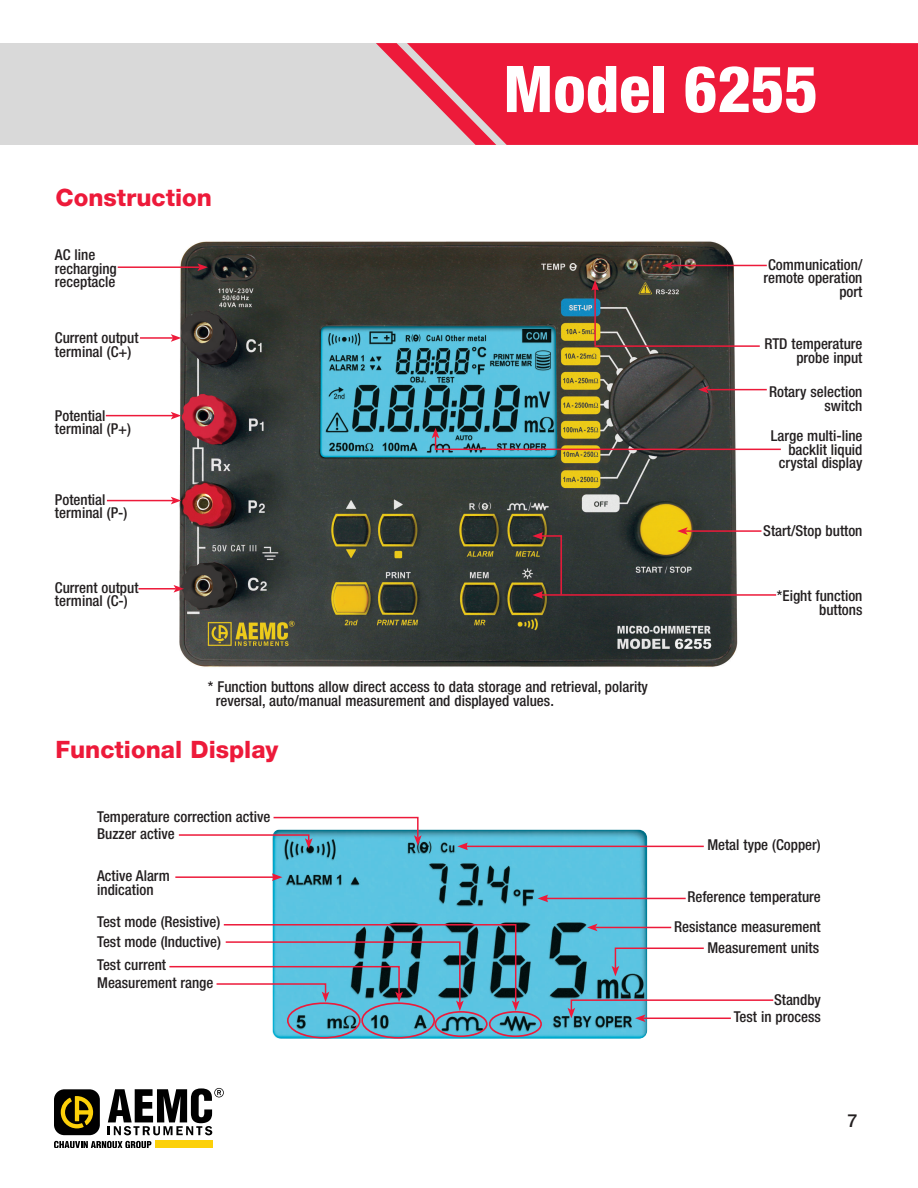
<style>
.page{position:relative;width:918px;height:1188px;background:#fff}
.page>*{position:absolute;margin:0;border:0;box-sizing:border-box;transform-origin:0 0}
.t1{font:800 condensed 64.5px "Helvetica Neue LT Std";color:#fff}
.t2{font:800 24px "Helvetica Neue LT Std";color:#ed1a3a}
.t3{font:500 18px "Helvetica Neue LT Std";color:#231f20}
.t4{font:500 condensed 15px/13.5px "Helvetica Neue LT Std";color:#231f20}
</style>
<div class="page">
<div style="left:0;top:43px;width:891px;height:102px;background:#d9d9d9"></div>
<svg style="left:376px;top:43px;width:31px;height:32px"></svg>
<svg style="left:407px;top:43px;width:511px;height:102px;background:#eb2644"></svg>
<div style="left:155px;top:1141px;width:57px;height:7px;background:#fcd009"></div>
<svg style="left:54px;top:1141px;width:97px;height:7px"></svg>
<div style="left:54px;top:1089px;width:46px;height:46px;background:#000;border-radius:10px"></div>
<svg style="left:61px;top:1096px;width:32px;height:32px"></svg>
<svg style="left:108px;top:1088px;width:116px;height:47px"></svg>
<img style="left:179px;top:241px;width:570px;height:426px">
<hr style="left:707px;top:389px;width:60px;height:1px;background:#ed1a3a">
<svg style="left:698px;top:386px;width:11px;height:7px"></svg>
<hr style="left:671px;top:265px;width:96px;height:1px;background:#ed1a3a">
<svg style="left:662px;top:262px;width:11px;height:7px"></svg>
<hr style="left:685px;top:530px;width:76px;height:2px;background:#ed1a3a">
<svg style="left:677px;top:527px;width:11px;height:8px"></svg>
<hr style="left:118px;top:266px;width:82px;height:2px;background:#ed1a3a">
<svg style="left:197px;top:263px;width:11px;height:8px"></svg>
<svg style="left:432px;top:428px;width:349px;height:23px;background:#707d7a"></svg>
<hr style="left:541px;top:594px;width:235px;height:2px;background:#ed1a3a">
<svg style="left:532px;top:591px;width:11px;height:8px"></svg>
<hr style="left:541px;top:535px;width:21px;height:2px;background:#ed1a3a">
<svg style="left:532px;top:532px;width:11px;height:8px"></svg>
<hr style="left:594px;top:288px;width:2px;height:57px;background:#ed1a3a">
<svg style="left:591px;top:280px;width:8px;height:11px"></svg>
<hr style="left:560px;top:535px;width:2px;height:60px;background:#ed1a3a">
<hr style="left:595px;top:345px;width:165px;height:2px;background:#ed1a3a">
<img style="left:272px;top:830px;width:375px;height:209px">
<hr style="left:595px;top:927px;width:76px;height:1px;background:#ed1a3a">
<svg style="left:587px;top:924px;width:11px;height:7px"></svg>
<svg style="left:612px;top:947px;width:92px;height:29px"></svg>
<svg style="left:568px;top:999px;width:206px;height:23px"></svg>
<svg style="left:169px;top:923px;width:351px;height:88px"></svg>
<svg style="left:178px;top:816px;width:244px;height:33px"></svg>
<hr style="left:175px;top:876px;width:99px;height:2px;background:#ed1a3a">
<svg style="left:272px;top:873px;width:10px;height:8px"></svg>
<hr style="left:546px;top:898px;width:140px;height:1px;background:#ed1a3a">
<svg style="left:538px;top:895px;width:10px;height:7px"></svg>
<hr style="left:466px;top:846px;width:238px;height:1px;background:#ed1a3a">
<svg style="left:457px;top:843px;width:11px;height:7px"></svg>
<div style="left:287px;top:1002px;width:74px;height:37px;border:2px solid #ed1a3a;border-radius:50%"></div>
<div style="left:361px;top:1002px;width:74px;height:37px;border:2px solid #ed1a3a;border-radius:50%"></div>
<div style="left:435px;top:1011px;width:53px;height:26px;border:2px solid #ed1a3a;border-radius:50%"></div>
<div style="left:489px;top:1011px;width:53px;height:26px;border:2px solid #ed1a3a;border-radius:50%"></div>
<hr style="left:140px;top:337px;width:33px;height:2px;background:#ed1a3a">
<svg style="left:171px;top:334px;width:10px;height:8px"></svg>
<hr style="left:138px;top:588px;width:38px;height:2px;background:#ed1a3a">
<svg style="left:174px;top:585px;width:10px;height:8px"></svg>
<hr style="left:106px;top:415px;width:67px;height:1px;background:#ed1a3a">
<svg style="left:171px;top:412px;width:10px;height:7px"></svg>
<hr style="left:107px;top:500px;width:66px;height:1px;background:#ed1a3a">
<svg style="left:171px;top:497px;width:10px;height:7px"></svg>
<h2 class="t2" style="left:56px;top:183px;width:158px">Construction</h2>
<p class="t4" style="left:55px;top:248px;width:63px">AC line recharging receptacle</p>
<p class="t4" style="left:55px;top:331px;width:85px">Current output terminal (C+)</p>
<p class="t4" style="left:55px;top:408px;width:78px">Potential terminal (P+)</p>
<p class="t4" style="left:55px;top:492px;width:74px">Potential terminal (P-)</p>
<p class="t4" style="left:55px;top:580px;width:85px">Current output terminal (C-)</p>
<h1 class="t1" style="left:503px;top:49px;width:316px">Model 6255</h1>
<p class="t4" style="left:763px;top:257px;width:101px;text-align:right">Communication/ remote operation port</p>
<p class="t4" style="left:765px;top:337px;width:99px;text-align:right">RTD temperature probe input</p>
<p class="t4" style="left:769px;top:385px;width:95px;text-align:right">Rotary selection switch</p>
<p class="t4" style="left:771px;top:429px;width:93px;text-align:right">Large multi-line backlit liquid crystal display</p>
<p class="t4" style="left:763px;top:524px;width:101px">Start/Stop button</p>
<p class="t4" style="left:777px;top:589px;width:87px;text-align:right">*Eight function buttons</p>
<p class="t4" style="left:216px;top:680px;width:434px;text-indent:-8px">* Function buttons allow direct access to data storage and retrieval, polarity reversal, auto/manual measurement and displayed values.</p>
<h2 class="t2" style="left:56px;top:735px;width:225px">Functional Display</h2>
<p class="t4" style="left:97px;top:808px;width:175px;line-height:17px">Temperature correction active<br>Buzzer active</p>
<p class="t4" style="left:97px;top:869px;width:74px">Active Alarm indication</p>
<p class="t4" style="left:97px;top:915px;width:125px">Test mode (Resistive)</p>
<p class="t4" style="left:97px;top:935px;width:125px">Test mode (Inductive)</p>
<p class="t4" style="left:97px;top:957px;width:70px">Test current</p>
<p class="t4" style="left:97px;top:975px;width:118px">Measurement range</p>
<p class="t4" style="left:707px;top:838px;width:115px">Metal type (Copper)</p>
<p class="t4" style="left:687px;top:890px;width:135px">Reference temperature</p>
<p class="t4" style="left:674px;top:919px;width:148px">Resistance measurement</p>
<p class="t4" style="left:707px;top:941px;width:113px">Measurement units</p>
<p class="t4" style="left:774px;top:993px;width:48px">Standby</p>
<p class="t4" style="left:734px;top:1009px;width:89px">Test in process</p>
<p class="t3" style="left:848px;top:1110px;width:12px">7</p>
</div>
